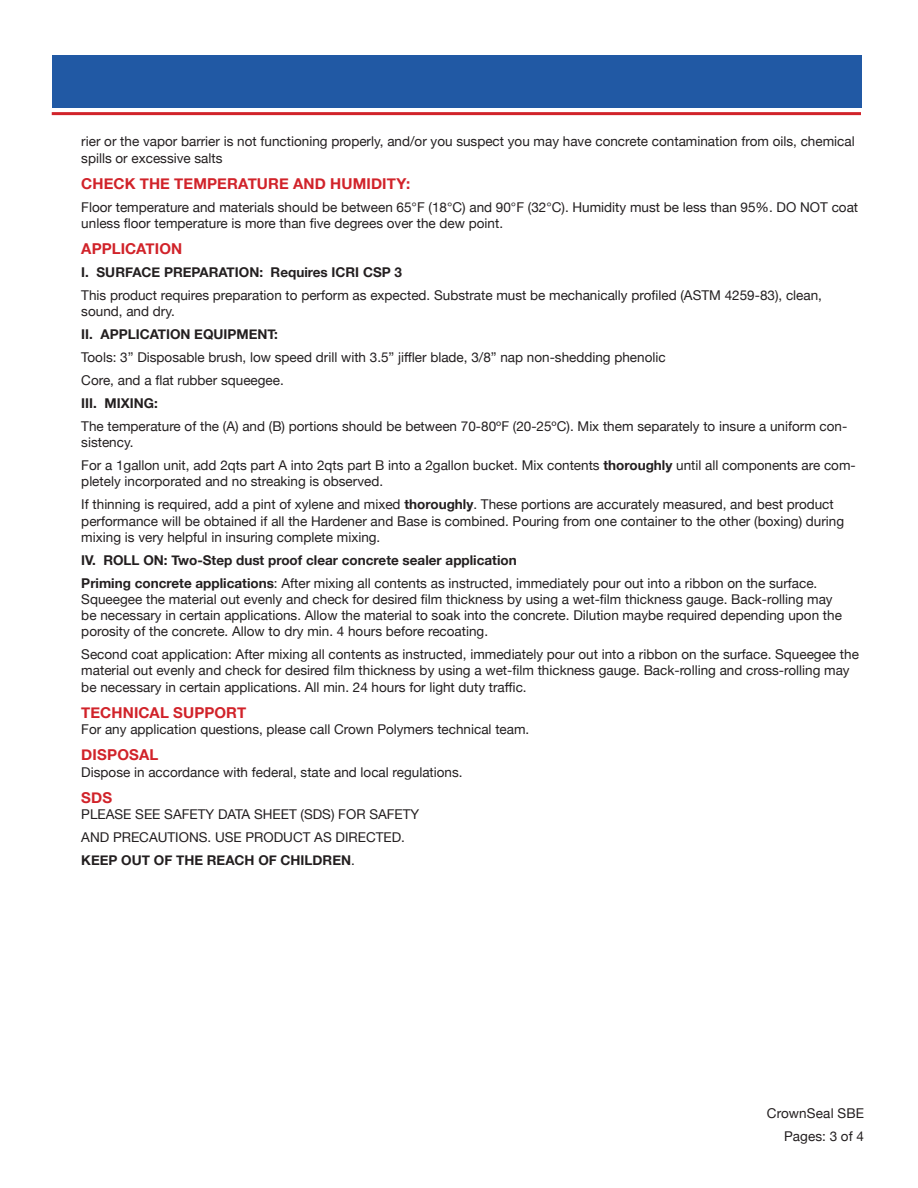
<style>
.page{position:relative;width:918px;height:1188px;background:#fff}
.page>*{position:absolute;margin:0;border:0;box-sizing:border-box;transform-origin:0 0}
.Sub_Header{font:700 15px "Helvetica Neue";letter-spacing:.01em;color:#d1232a}
.Paragraph{font:700 15px "Helvetica Neue";letter-spacing:.01em;color:#d1232a}
.Paragraph-2{font:13.5px/16.2px "Helvetica Neue";color:#231f20}
.Paragraph-3{font:700 13.5px "Helvetica Neue";color:#231f20}
.s1{font-weight:700}
.s2{font-weight:400}
</style>
<div class="page">
<div style="left:52px;top:55px;width:809px;height:53px;background:#2159a4"></div>
<hr style="left:52px;top:112px;width:809px;height:3px;background:#d1232a">
<p class="Paragraph-2" style="left:81px;top:134px;width:775px">rier or the vapor barrier is not functioning properly, and/or you suspect you may have concrete contamination from oils, chemical spills or excessive salts</p>
<p class="Paragraph" style="left:81px;top:172px;width:330px">CHECK THE TEMPERATURE AND HUMIDITY:</p>
<p class="Paragraph-2" style="left:81px;top:200px;width:778px">Floor temperature and materials should be between 65°F (18°C) and 90°F (32°C). Humidity must be less than 95%. DO NOT coat unless floor temperature is more than five degrees over the dew point.</p>
<p class="Sub_Header" style="left:81px;top:237px;width:103px">APPLICATION</p>
<p class="Paragraph-3" style="left:81px;top:262px;width:322px">I. SURFACE PREPARATION: Requires ICRI CSP 3</p>
<p class="Paragraph-2" style="left:81px;top:288px;width:742px">This product requires preparation to perform as expected. Substrate must be mechanically profiled (ASTM 4259-83), clean, sound, and dry.</p>
<p class="Paragraph-3" style="left:81px;top:324px;width:198px">II. APPLICATION EQUIPMENT:</p>
<p class="Paragraph-2" style="left:81px;top:350px;width:586px">Tools: 3” Disposable brush, low speed drill with 3.5” jiffler blade, 3/8” nap non-shedding phenolic</p>
<p class="Paragraph-2" style="left:81px;top:373px;width:204px">Core, and a flat rubber squeegee.</p>
<p class="Paragraph-3" style="left:81px;top:393px;width:78px">III. MIXING:</p>
<p class="Paragraph-2" style="left:81px;top:419px;width:768px">The temperature of the (A) and (B) portions should be between 70-80ºF (20-25ºC). Mix them separately to insure a uniform con&shy;sistency.</p>
<p class="Paragraph-2" style="left:81px;top:458px;width:776px">For a 1gallon unit, add 2qts part A into 2qts part B into a 2gallon bucket. Mix contents <span class="s1">thoroughly</span> until all components are com&shy;pletely incorporated and no streaking is observed.</p>
<p class="Paragraph-2" style="left:81px;top:497px;width:764px">If thinning is required, add a pint of xylene and mixed <span class="s1">thoroughly</span>. These portions are accurately measured, and best product performance will be obtained if all the Hardener and Base is combined. Pouring from one container to the other (boxing) during mixing is very helpful in insuring complete mixing.</p>
<p class="Paragraph-3" style="left:81px;top:549px;width:437px">IV. ROLL ON: Two-Step dust proof clear concrete sealer application</p>
<p class="Paragraph-2" style="left:81px;top:576px;width:762px"><span class="s1">Priming concrete applications</span>: After mixing all contents as instructed, immediately pour out into a ribbon on the surface.<br>Squeegee the material out evenly and check for desired film thickness by using a wet-film thickness gauge. Back-rolling may be necessary in certain applications. Allow the material to soak into the concrete. Dilution maybe required depending upon the porosity of the concrete. Allow to dry min. 4 hours before recoating.</p>
<p class="Paragraph-2" style="left:81px;top:647px;width:779px">Second coat application: After mixing all contents as instructed, immediately pour out into a ribbon on the surface. Squeegee the material out evenly and check for desired film thickness by using a wet-film thickness gauge. Back-rolling and cross-rolling may be necessary in certain applications. All min. 24 hours for light duty traffic.</p>
<p class="Sub_Header" style="left:81px;top:701px;width:167px">TECHNICAL SUPPORT</p>
<p class="Paragraph-2" style="left:81px;top:722px;width:450px">For any application questions, please call Crown Polymers technical team.</p>
<p class="Sub_Header" style="left:81px;top:743px;width:79px">DISPOSAL</p>
<p class="Paragraph-2" style="left:81px;top:764px;width:383px">Dispose in accordance with federal, state and local regulations.</p>
<p class="Sub_Header" style="left:81px;top:786px;width:32px">SDS</p>
<p class="Paragraph-2" style="left:81px;top:807px;width:339px">PLEASE SEE SAFETY DATA SHEET (SDS) FOR SAFETY</p>
<p class="Paragraph-2" style="left:81px;top:830px;width:325px">AND PRECAUTIONS. USE PRODUCT AS DIRECTED.</p>
<p class="Paragraph-3" style="left:81px;top:850px;width:275px">KEEP OUT OF THE REACH OF CHILDREN<span class="s2">.</span></p>
<p class="Paragraph-2" style="left:767px;top:1106px;width:99px">CrownSeal SBE</p>
<p class="Paragraph-2" style="left:784px;top:1129px;width:81px">Pages: 3 of 4</p>
</div>
